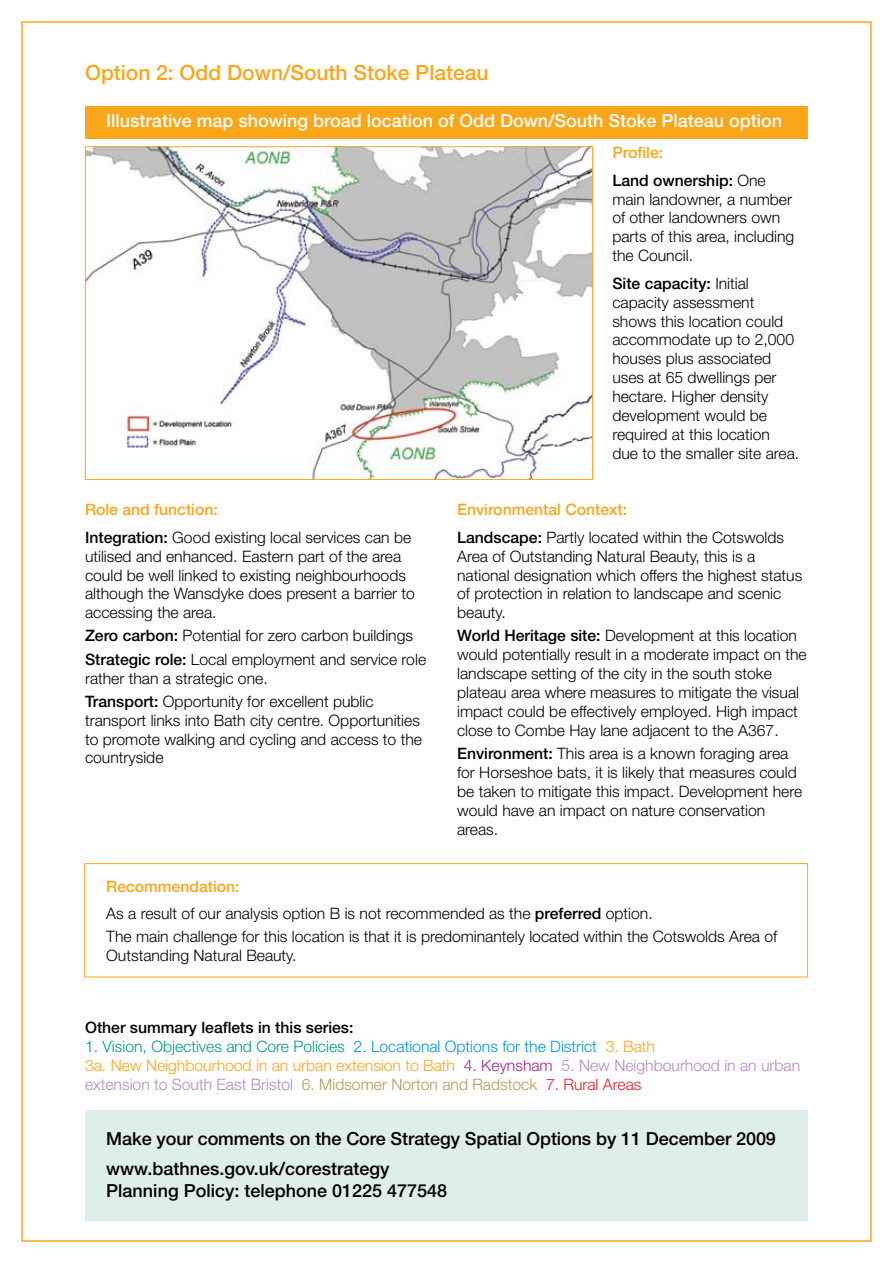
<style>
.page{position:relative;width:893px;height:1263px;background:#fff}
.page>*{position:absolute;margin:0;border:0;box-sizing:border-box;transform-origin:0 0}
.t1{font:500 21px "Helvetica Neue";color:#faa61a}
.t2{font:500 18px/30.2px "Helvetica Neue";letter-spacing:-.005em;color:#000}
.t3{font:500 18px "Helvetica Neue";color:#fff}
.t4{font:300 15.75px/18.9px "Helvetica Neue";color:#000}
.t5{font:300 15.75px/18.9px "Helvetica Neue";color:#b289be}
.t6{font:500 15.75px/27.5px "Helvetica Neue";color:#000}
.s1{font-weight:500;color:#faa61a}
.s2{font-weight:500}
.s3{color:#faa61a}
.s4{font-weight:300}
.s5{color:#009a82}
.s6{color:#0095da}
.s7{color:#a3238e}
.s8{color:#ba9753}
.s9{color:#ed1c24}
</style>
<div class="page">
<div style="left:85px;top:1110px;width:723px;height:110px;background:#deeeeb"></div>
<div style="left:85px;top:106px;width:723px;height:33px;background:#faa61a"></div>
<div style="left:84px;top:863px;width:724px;height:114px;border:1px solid #faa61a"></div>
<img style="left:87px;top:148px;width:504px;height:330px">
<h1 class="t1" style="left:85px;top:60px;width:405px">Option 2: Odd Down/South Stoke Plateau</h1>
<p class="t3" style="left:106px;top:110px;width:677px">Illustrative map showing broad location of Odd Down/South Stoke Plateau option</p>
<p class="t4" style="left:85px;top:496px;width:328px;line-height:27.5px"><span class="s1">Role and function:<br></span><span class="s2">Integration:</span> Good existing local services can be</p>
<p class="t4" style="left:85px;top:546px;width:331px">utilised and enhanced. Eastern part of the area could be well linked to existing neighbourhoods although the Wansdyke does present a barrier to accessing the area.</p>
<p class="t4" style="left:85px;top:624px;width:343px;line-height:23.1px"><span class="s2">Zero carbon:</span> Potential for zero carbon buildings<br><span class="s2">Strategic role:</span> Local employment and service role</p>
<p class="t4" style="left:85px;top:666px;width:290px;line-height:23.1px">rather than a strategic one.<br><span class="s2">Transport:</span> Opportunity for excellent public</p>
<p class="t4" style="left:85px;top:710px;width:338px">transport links into Bath city centre. Opportunities to promote walking and cycling and access to the countryside</p>
<p class="t6" style="left:612px;top:139px;width:155px"><span class="s3">Profile:<br></span>Land ownership: <span class="s4">One</span></p>
<p class="t4" style="left:612px;top:189px;width:184px">main landowner, a number of other landowners own parts of this area, including the Council.</p>
<p class="t4" style="left:612px;top:273px;width:189px"><span class="s2">Site capacity:</span> Initial capacity assessment shows this location could accommodate up to 2,000 houses plus associated uses at 65 dwellings per hectare. Higher density development would be required at this location due to the smaller site area.</p>
<p class="t4" style="left:457px;top:496px;width:329px;line-height:27.5px"><span class="s1">Environmental Context:<br></span><span class="s2">Landscape:</span> Partly located within the Cotswolds</p>
<p class="t4" style="left:457px;top:546px;width:347px">Area of Outstanding Natural Beauty, this is a national designation which offers the highest status of protection in relation to landscape and scenic beauty.</p>
<p class="t4" style="left:457px;top:626px;width:351px"><span class="s2">World Heritage site:</span> Development at this location would potentially result in a moderate impact on the landscape setting of the city in the south stoke plateau area where measures to mitigate the visual impact could be effectively employed. High impact close to Combe Hay lane adjacent to the A367.</p>
<p class="t4" style="left:457px;top:744px;width:347px"><span class="s2">Environment:</span> This area is a known foraging area for Horseshoe bats, it is likely that measures could be taken to mitigate this impact. Development here would have an impact on nature conservation areas.</p>
<p class="t4" style="left:106px;top:872px;width:548px;line-height:27.5px"><span class="s1">Recommendation:<br></span>As a result of our analysis option B is not recommended as the <span class="s2">preferred</span> option.</p>
<p class="t4" style="left:106px;top:927px;width:672px">The main challenge for this location is that it is predominantely located within the Cotswolds Area of<br>Outstanding Natural Beauty.</p>
<p class="t6" style="left:85px;top:1013px;width:270px">Other summary leaflets in this series:</p>
<p class="t5" style="left:85px;top:1036px;width:717px"><span class="s5">1. Vision, Objectives and Core Policies</span> <span class="s6">2. Locational Options for the District</span> <span class="s3">3. Bath<br>3a. New Neighbourhood in an urban extension to Bath</span> <span class="s7">4. Keynsham</span> 5. New Neighbourhood in an urban extension to South East Bristol <span class="s8">6. Midsomer Norton and Radstock</span> <span class="s9">7. Rural Areas</span></p>
<p class="t2" style="left:106px;top:1123px;width:671px">Make your comments on the Core Strategy Spatial Options by 11 December 2009 www.bathnes.gov.uk/corestrategy</p>
<p class="t2" style="left:106px;top:1175px;width:342px">Planning Policy: telephone 01225 477548</p>
</div>
